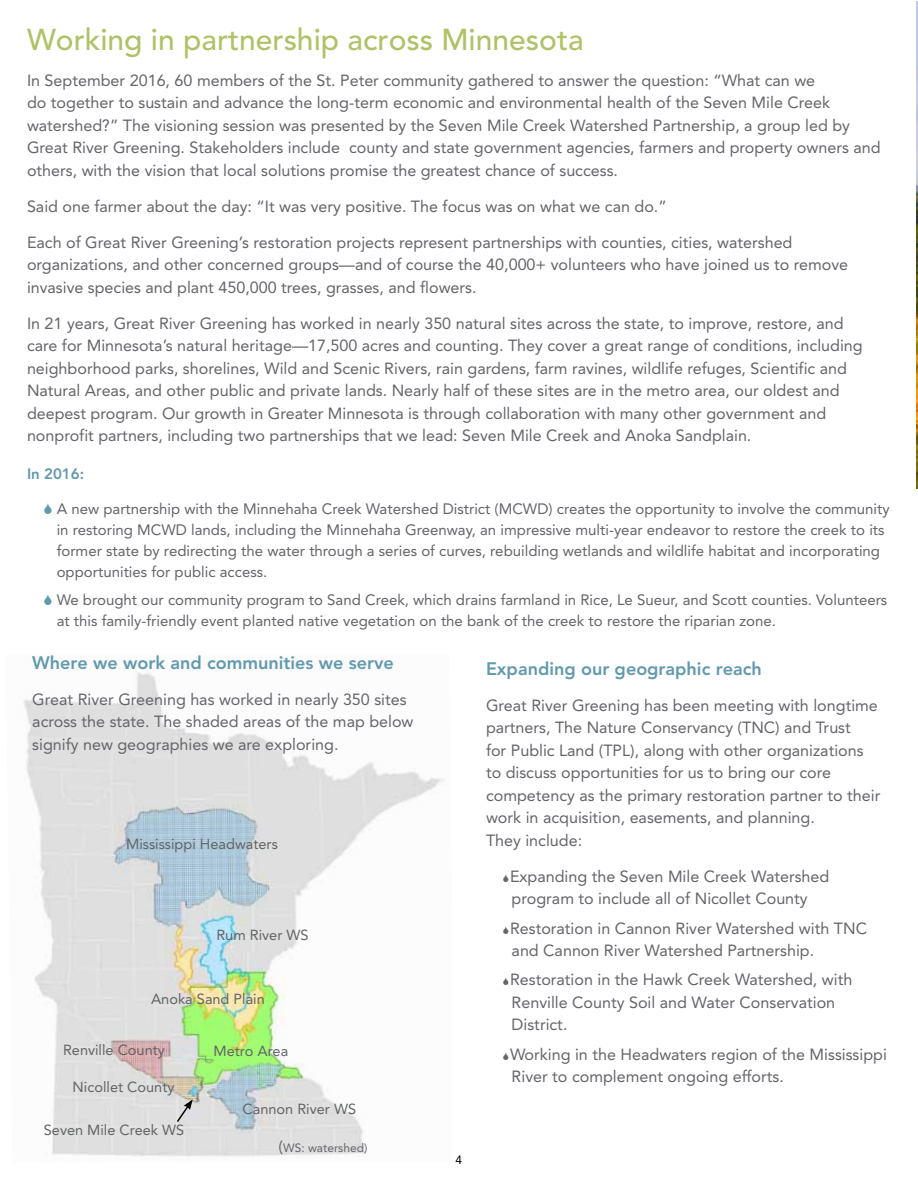
<style>
.page{position:relative;width:918px;height:1188px;background:#fff}
.page>*{position:absolute;margin:0;border:0;box-sizing:border-box;transform-origin:0 0}
.t1{font:500 30px "Avenir";color:#afc266}
.t2{font:18px "Avenir Black 7";color:#6199ae}
.t3{font:16.2px/22.5px "Avenir";color:#646469}
.t4{font:15px/21px "Avenir";color:#646469}
.t5{font:15px "Avenir Black 7";color:#6199ae}
.t6{font:14.55px "Avenir";color:#616365}
.t7{font:12px "Avenir";color:#646469}
.t8{font:12px "Avenir";color:#000}
.s1{font-size:16.2px}
</style>
<div class="page">
<img style="left:916px;top:2px;width:2px;height:487px">
<img style="left:23px;top:672px;width:422px;height:485px">
<svg style="left:175px;top:1099px;width:18px;height:25px"></svg>
<h1 class="t1" style="left:27px;top:22px;width:558px">Working in partnership across Minnesota</h1>
<p class="t3" style="left:27px;top:69px;width:855px">In September 2016, 60 members of the St. Peter community gathered to answer the question: “What can we<br>do together to sustain and advance the long-term economic and environmental health of the Seven Mile Creek watershed?” The visioning session was presented by the Seven Mile Creek Watershed Partnership, a group led by Great River Greening. Stakeholders include county and state government agencies, farmers and property owners and others, with the vision that local solutions promise the greatest chance of success.</p>
<p class="t3" style="left:27px;top:195px;width:641px">Said one farmer about the day: “It was very positive. The focus was on what we can do.”</p>
<p class="t3" style="left:27px;top:231px;width:823px">Each of Great River Greening’s restoration projects represent partnerships with counties, cities, watershed organizations, and other concerned groups—and of course the 40,000+ volunteers who have joined us to remove invasive species and plant 450,000 trees, grasses, and flowers.</p>
<p class="t3" style="left:27px;top:312px;width:837px">In 21 years, Great River Greening has worked in nearly 350 natural sites across the state, to improve, restore, and care for Minnesota’s natural heritage—17,500 acres and counting. They cover a great range of conditions, including neighborhood parks, shorelines, Wild and Scenic Rivers, rain gardens, farm ravines, wildlife refuges, Scientific and Natural Areas, and other public and private lands. Nearly half of these sites are in the metro area, our oldest and deepest program. Our growth in Greater Minnesota is through collaboration with many other government and nonprofit partners, including two partnerships that we lead: Seven Mile Creek and Anoka Sandplain.</p>
<p class="t5" style="left:27px;top:465px;width:59px">In 2016:</p>
<p class="t4" style="left:57px;top:498px;width:834px">A new partnership with the Minnehaha Creek Watershed District (MCWD) creates the opportunity to involve the community in restoring MCWD lands, including the Minnehaha Greenway, an impressive multi-year endeavor to restore the creek to its former state by redirecting the water through a series of curves, rebuilding wetlands and wildlife habitat and incorporating opportunities for public access.</p>
<p class="t4" style="left:57px;top:589px;width:832px">We brought our community program to Sand Creek, which drains farmland in Rice, Le Sueur, and Scott counties. Volunteers at this family-friendly event planted native vegetation on the bank of the creek to restore the riparian zone.</p>
<p class="t2" style="left:486px;top:658px;width:277px">Expanding our geographic reach</p>
<p class="t3" style="left:486px;top:694px;width:396px">Great River Greening has been meeting with longtime partners, The Nature Conservancy (TNC) and Trust<br>for Public Land (TPL), along with other organizations to discuss opportunities for us to bring our core competency as the primary restoration partner to their work in acquisition, easements, and planning.<br>They include:</p>
<p class="t3" style="left:510px;top:865px;width:321px">Expanding the Seven Mile Creek Watershed program to include all of Nicollet County</p>
<p class="t3" style="left:510px;top:917px;width:359px">Restoration in Cannon River Watershed with TNC and Cannon River Watershed Partnership.</p>
<p class="t3" style="left:510px;top:968px;width:344px">Restoration in the Hawk Creek Watershed, with<br>Renville County Soil and Water Conservation<br>District.</p>
<p class="t3" style="left:510px;top:1043px;width:378px">Working in the Headwaters region of the Mississippi<br>River to complement ongoing efforts.</p>
<p class="t2" style="left:32px;top:652px;width:363px">Where we work and communities we serve</p>
<p class="t3" style="left:32px;top:688px;width:383px">Great River Greening has worked in nearly 350 sites across the state. The shaded areas of the map below signify new geographies we are exploring.</p>
<p class="t6" style="left:126px;top:835px;width:153px">Mississippi Headwaters</p>
<p class="t6" style="left:216px;top:927px;width:94px">Rum River WS</p>
<p class="t6" style="left:151px;top:990px;width:115px">Anoka Sand Plain</p>
<p class="t6" style="left:63px;top:1041px;width:103px">Renville County</p>
<p class="t6" style="left:73px;top:1079px;width:103px">Nicollet County</p>
<p class="t6" style="left:44px;top:1121px;width:142px">Seven Mile Creek WS</p>
<p class="t6" style="left:214px;top:1042px;width:76px">Metro Area</p>
<p class="t6" style="left:243px;top:1101px;width:115px">Cannon River WS</p>
<p class="t7" style="left:279px;top:1141px;width:90px"><span class="s1">(</span>WS: watershed)</p>
<p class="t8" style="left:456px;top:1153px;width:8px">4</p>
</div>
